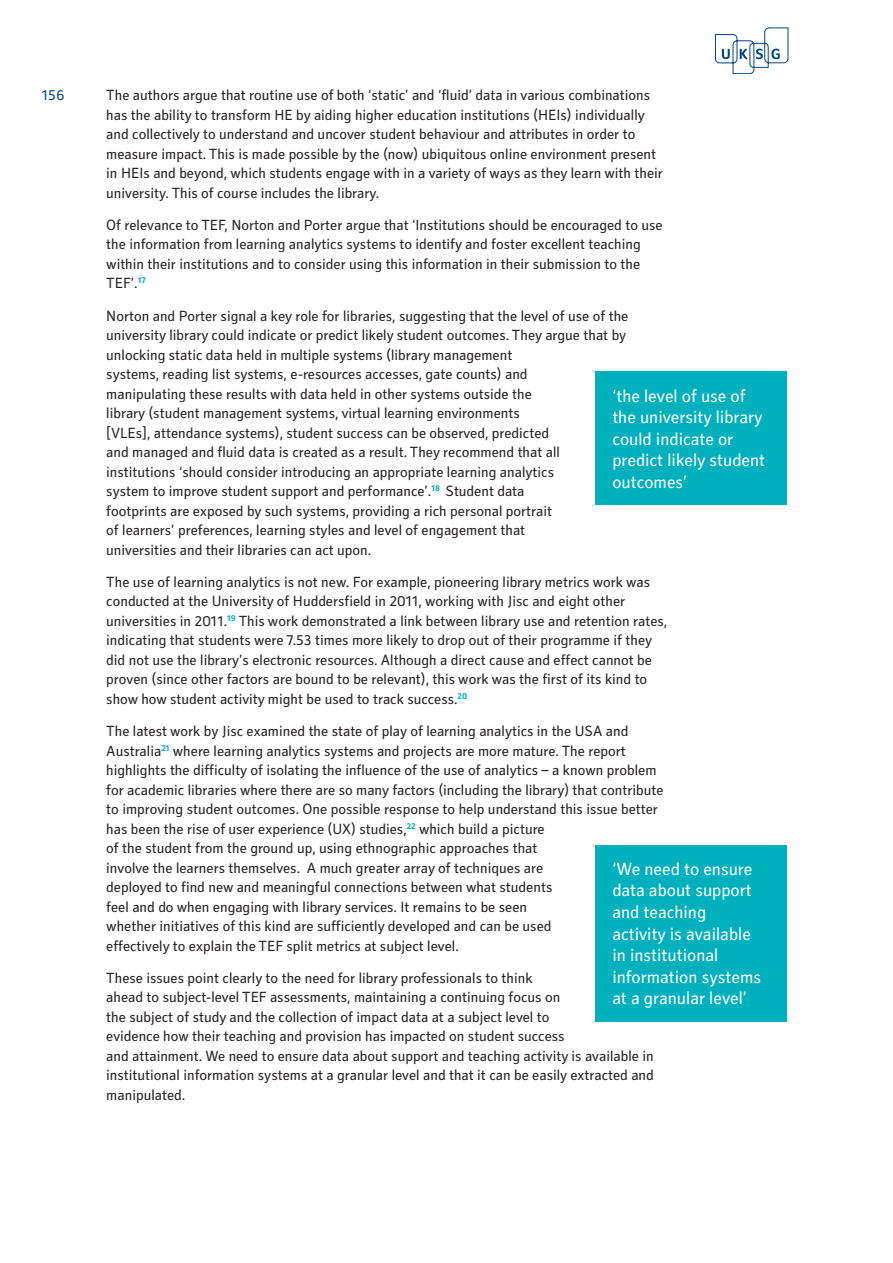
<style>
.page{position:relative;width:893px;height:1263px;background:#fff}
.page>*{position:absolute;margin:0;border:0;box-sizing:border-box;transform-origin:0 0}
.Stand_out_quote{font:18px/21.6px "Secca Std";color:#fff}
.Body{font:15px/19.5px "Secca Std";color:#231f20}
.t1{font:15px "Secca Std";color:#014081}
</style>
<div class="page">
<svg style="left:715px;top:28px;width:73px;height:46px"></svg>
<div style="left:595px;top:372px;width:192px;height:133px;background:#00b0bc"></div>
<div style="left:595px;top:845px;width:192px;height:176px;background:#00b0bc"></div>
<p class="t1" style="left:42px;top:87px;width:24px">156</p>
<p class="Body" style="left:106px;top:86px;width:558px">The authors argue that routine use of both ‘static’ and ‘fluid’ data in various combinations has the ability to transform HE by aiding higher education institutions (HEIs) individually and collectively to understand and uncover student behaviour and attributes in order to measure impact. This is made possible by the (now) ubiquitous online environment present in HEIs and beyond, which students engage with in a variety of ways as they learn with their university. This of course includes the library.</p>
<p class="Body" style="left:106px;top:216px;width:558px">Of relevance to TEF, Norton and Porter argue that ‘Institutions should be encouraged to use the information from learning analytics systems to identify and foster excellent teaching within their institutions and to consider using this information in their submission to the TEF’.<sup>17</sup></p>
<p class="Body" style="left:106px;top:306px;width:524px">Norton and Porter signal a key role for libraries, suggesting that the level of use of the university library could indicate or predict likely student outcomes. They argue that by unlocking static data held in multiple systems (library management<br>systems, reading list systems, e-resources accesses, gate counts) and<br>manipulating these results with data held in other systems outside the<br>library (student management systems, virtual learning environments<br>[VLEs], attendance systems), student success can be observed, predicted<br>and managed and fluid data is created as a result. They recommend that all institutions ‘should consider introducing an appropriate learning analytics<br>system to improve student support and performance’.<sup>18</sup> Student data<br>footprints are exposed by such systems, providing a rich personal portrait<br>of learners’ preferences, learning styles and level of engagement that<br>universities and their libraries can act upon.</p>
<p class="Body" style="left:106px;top:573px;width:562px">The use of learning analytics is not new. For example, pioneering library metrics work was conducted at the University of Huddersfield in 2011, working with Jisc and eight other universities in 2011.<sup>19</sup> This work demonstrated a link between library use and retention rates, indicating that students were 7.53 times more likely to drop out of their programme if they did not use the library’s electronic resources. Although a direct cause and effect cannot be proven (since other factors are bound to be relevant), this work was the first of its kind to show how student activity might be used to track success.<sup>20</sup></p>
<p class="Body" style="left:106px;top:722px;width:559px">The latest work by Jisc examined the state of play of learning analytics in the USA and Australia<sup>21</sup> where learning analytics systems and projects are more mature. The report highlights the difficulty of isolating the influence of the use of analytics – a known problem for academic libraries where there are so many factors (including the library) that contribute to improving student outcomes. One possible response to help understand this issue better has been the rise of user experience (UX) studies,<sup>22</sup> which build a picture<br>of the student from the ground up, using ethnographic approaches that<br>involve the learners themselves. A much greater array of techniques are<br>deployed to find new and meaningful connections between what students<br>feel and do when engaging with library services. It remains to be seen<br>whether initiatives of this kind are sufficiently developed and can be used<br>effectively to explain the TEF split metrics at subject level.</p>
<p class="Body" style="left:106px;top:969px;width:549px">These issues point clearly to the need for library professionals to think<br>ahead to subject-level TEF assessments, maintaining a continuing focus on<br>the subject of study and the collection of impact data at a subject level to<br>evidence how their teaching and provision has impacted on student success<br>and attainment. We need to ensure data about support and teaching activity is available in institutional information systems at a granular level and that it can be easily extracted and manipulated.</p>
<p class="Stand_out_quote" style="left:612px;top:385px;width:154px">‘the level of use of the university library could indicate or predict likely student outcomes’</p>
<p class="Stand_out_quote" style="left:612px;top:858px;width:150px">‘We need to ensure data about support and teaching activity is available in institutional information systems at a granular level’</p>
</div>
